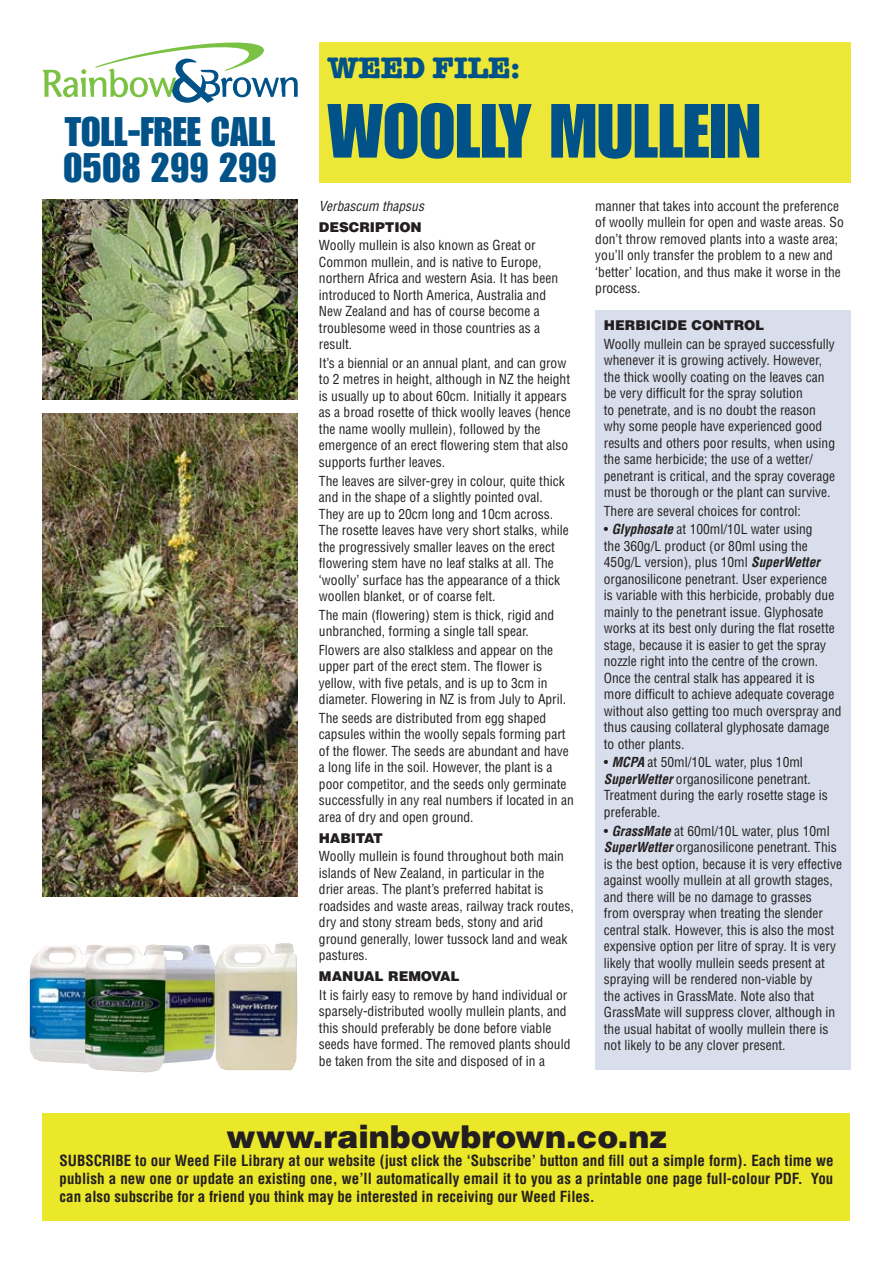
<style>
.page{position:relative;width:893px;height:1263px;background:#fff}
.page>*{position:absolute;margin:0;border:0;box-sizing:border-box;transform-origin:0 0}
.t1{font:40.5px/36px "Impact";color:#005288}
.t2{font:900 31.5px "Helvetica";color:#231f20}
.t3{font:700 30px "American Typewriter";color:#005288}
.t4{font:700 condensed 16.5px/19.8px "Univers";color:#231f20}
.t5{font:700 condensed 15px/18px "Helvetica";color:#231f20;text-align:justify}
.t6{font:condensed 13.5px/16.5px "Helvetica";color:#231f20}
.t7{font:900 13.5px "Helvetica";color:#231f20}
.t8{font:italic condensed 13.5px "Helvetica";color:#231f20}
.t9{font:900 13.5px "Helvetica";letter-spacing:-.02em;color:#231f20}
.s1{font-size:75px}
.s2{font-weight:700;font-style:italic}
</style>
<div class="page">
<div style="left:319px;top:43px;width:531px;height:140px;background:#ede838"></div>
<img style="left:43px;top:200px;width:255px;height:200px">
<svg style="left:43px;top:42px;width:255px;height:61px"></svg>
<img style="left:43px;top:414px;width:255px;height:483px">
<div style="left:595px;top:310px;width:255px;height:760px;background:#d8deeb"></div>
<img style="left:30px;top:945px;width:55px;height:119px">
<img style="left:166px;top:945px;width:49px;height:118px">
<img style="left:85px;top:945px;width:81px;height:127px">
<img style="left:215px;top:943px;width:82px;height:127px">
<div style="left:43px;top:1113px;width:807px;height:107px;background:#ebe729"></div>
<h3 class="t3" style="left:327px;top:50px;width:194px">WEED FILE:</h3>
<h1 class="t1" style="left:63px;top:114px;width:699px">TOLL-FREE CALL <span class="s1">WOOLLY MULLEIN<br></span>0508 299 299</h1>
<p class="t8" style="left:319px;top:197px;width:107px">Verbascum thapsus</p>
<p class="t7" style="left:319px;top:218px;width:104px">DESCRIPTION</p>
<p class="t6" style="left:319px;top:237px;width:241px">Woolly mullein is also known as Great or Common mullein, and is native to Europe, northern Africa and western Asia. It has been introduced to North America, Australia and New Zealand and has of course become a troublesome weed in those countries as a result.</p>
<p class="t6" style="left:319px;top:354px;width:253px">It’s a biennial or an annual plant, and can grow to 2 metres in height, although in NZ the height is usually up to about 60cm. Initially it appears as a broad rosette of thick woolly leaves (hence the name woolly mullein), followed by the emergence of an erect flowering stem that also supports further leaves.</p>
<p class="t6" style="left:319px;top:472px;width:251px">The leaves are silver-grey in colour, quite thick and in the shape of a slightly pointed oval.<br>They are up to 20cm long and 10cm across.<br>The rosette leaves have very short stalks, while the progressively smaller leaves on the erect flowering stem have no leaf stalks at all. The ‘woolly’ surface has the appearance of a thick woollen blanket, or of coarse felt.</p>
<p class="t6" style="left:319px;top:606px;width:237px">The main (flowering) stem is thick, rigid and unbranched, forming a single tall spear.</p>
<p class="t6" style="left:319px;top:641px;width:249px">Flowers are also stalkless and appear on the upper part of the erect stem. The flower is yellow, with five petals, and is up to 3cm in diameter. Flowering in NZ is from July to April.</p>
<p class="t6" style="left:319px;top:709px;width:256px">The seeds are distributed from egg shaped capsules within the woolly sepals forming part of the flower. The seeds are abundant and have a long life in the soil. However, the plant is a poor competitor, and the seeds only germinate successfully in any real numbers if located in an area of dry and open ground.</p>
<p class="t9" style="left:319px;top:829px;width:65px">HABITAT</p>
<p class="t6" style="left:319px;top:848px;width:256px">Woolly mullein is found throughout both main islands of New Zealand, in particular in the<br>drier areas. The plant’s preferred habitat is roadsides and waste areas, railway track routes, dry and stony stream beds, stony and arid ground generally, lower tussock land and weak pastures.</p>
<p class="t7" style="left:319px;top:967px;width:142px">MANUAL.REMOVAL</p>
<p class="t6" style="left:319px;top:986px;width:253px">It is fairly easy to remove by hand individual or sparsely-distributed woolly mullein plants, and this should preferably be done before viable seeds have formed. The removed plants should be taken from the site and disposed of in a</p>
<p class="t6" style="left:595px;top:197px;width:250px">manner that takes into account the preference of woolly mullein for open and waste areas. So don’t throw removed plants into a waste area; you’ll only transfer the problem to a new and ‘better’ location, and thus make it worse in the process.</p>
<p class="t7" style="left:604px;top:316px;width:162px">HERBICIDE.CONTROL</p>
<p class="t6" style="left:604px;top:335px;width:233px">Woolly mullein can be sprayed successfully whenever it is growing actively. However, the thick woolly coating on the leaves can be very difficult for the spray solution<br>to penetrate, and is no doubt the reason why some people have experienced good results and others poor results, when using the same herbicide; the use of a wetter/ penetrant is critical, and the spray coverage must be thorough or the plant can survive.</p>
<p class="t6" style="left:604px;top:502px;width:199px">There are several choices for control:</p>
<p class="t6" style="left:604px;top:521px;width:239px">• <span class="s2">Glyphosate</span> at 100ml/10L water using<br>the 360g/L product (or 80ml using the 450g/L version), plus 10ml <span class="s2">SuperWetter </span>organosilicone penetrant. User experience<br>is variable with this herbicide, probably due mainly to the penetrant issue. Glyphosate works at its best only during the flat rosette stage, because it is easier to get the spray nozzle right into the centre of the crown.<br>Once the central stalk has appeared it is more difficult to achieve adequate coverage without also getting too much overspray and thus causing collateral glyphosate damage to other plants.</p>
<p class="t6" style="left:604px;top:754px;width:225px">• <span class="s2">MCPA</span> at 50ml/10L water, plus 10ml <span class="s2">SuperWetter</span> organosilicone penetrant.<br>Treatment during the early rosette stage is preferable.</p>
<p class="t6" style="left:604px;top:822px;width:240px">• <span class="s2">GrassMate</span> at 60ml/10L water, plus 10ml <span class="s2">SuperWetter</span> organosilicone penetrant. This is the best option, because it is very effective against woolly mullein at all growth stages, and there will be no damage to grasses<br>from overspray when treating the slender central stalk. However, this is also the most expensive option per litre of spray. It is very likely that woolly mullein seeds present at spraying will be rendered non-viable by<br>the actives in GrassMate. Note also that GrassMate will suppress clover, although in the usual habitat of woolly mullein there is not likely to be any clover present.</p>
<h2 class="t2" style="left:226px;top:1116px;width:442px">www.rainbowbrown.co.nz</h2>
<p class="t5" style="left:60px;top:1151px;width:775px">SUBSCRIBE to our Weed File Library at our website (just click the ‘Subscribe’ button and fill out a simple form). Each time we publish a new one or update an existing one, we’ll automatically email it to you as a printable one page full-colour PDF. You can also subscribe for a friend you think may be interested in receiving our Weed Files.</p>
<p class="t4" style="left:457px;top:1130px;width:270px">PO Box 10049, Mail Centre, Rotorua 3046<br>E-mail: mail@rainbowbrown.co.nz<br>Freephone: (0508) 299 299<br>Fax: (07) 350 2008</p>
</div>
